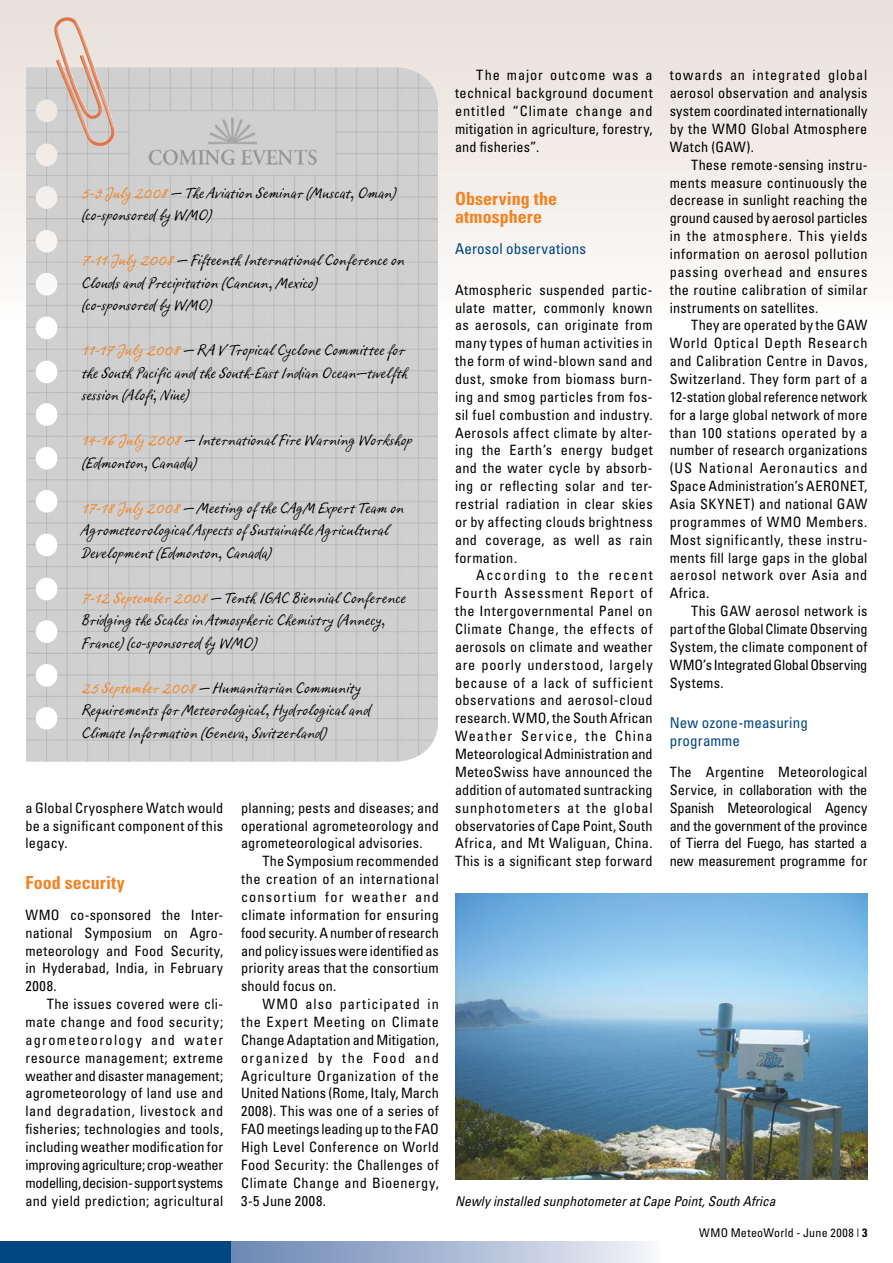
<style>
.page{position:relative;width:893px;height:1263px;background:#fff}
.page>*{position:absolute;margin:0;border:0;box-sizing:border-box;transform-origin:0 0}
.t1{font:700 condensed 18px/18px "Univers";letter-spacing:.005em;color:#f5821f}
.t2{font:16.5px/22.5px "Ropsen Script";letter-spacing:.01em;color:#000}
.t3{font:condensed 15px/17.9px "Univers";letter-spacing:.005em;color:#00467f}
.t4{font:condensed 14.25px/17.9px "Univers";letter-spacing:.015em;color:#000;text-align:justify}
.t5{font:italic condensed 13.5px "Univers";letter-spacing:.01em;color:#000}
.t6{font:condensed 12px "Univers";letter-spacing:.02em;color:#000}
.s1{color:#f5821f}
</style>
<div class="page">
<div style="left:0;top:1242px;width:232px;height:21px;background:#00467f"></div>
<div style="left:232px;top:1242px;width:429px;height:21px;background:linear-gradient(to right,#6784b2,#f2f2f9)"></div>
<div style="left:0;top:0;width:893px;height:324px;background:linear-gradient(to bottom,#e7dfd9,#fcfcfb)"></div>
<img style="left:456px;top:894px;width:411px;height:285px">
<img style="left:26px;top:67px;width:412px;height:695px">
<img style="left:54px;top:16px;width:61px;height:132px">
<p class="t2" style="left:82px;top:183px;width:316px"><span class="s1">5-9 July 2008</span> — The Aviation Seminar (Muscat, Oman) (co-sponsored by WMO)</p>
<p class="t2" style="left:82px;top:250px;width:325px"><span class="s1">7-11 July 2008</span> — Fifteenth International Conference on<br>Clouds and Precipitation (Cancun, Mexico)<br>(co-sponsored by WMO)</p>
<p class="t2" style="left:82px;top:340px;width:328px"><span class="s1">11-17 July 2008</span> — RA V Tropical Cyclone Committee for the South Pacific and the South-East Indian Ocean—twelfth session (Alofi, Niue)</p>
<p class="t2" style="left:82px;top:430px;width:332px"><span class="s1">14-16 July 2008</span> — International Fire Warning Workshop (Edmonton, Canada)</p>
<p class="t2" style="left:82px;top:498px;width:324px"><span class="s1">17-18 July 2008</span> — Meeting of the CAgM Expert Team on<br>Agrometeorological Aspects of Sustainable Agricultural<br>Development (Edmonton, Canada)</p>
<p class="t2" style="left:82px;top:588px;width:325px"><span class="s1">7-12 September 2008</span> — Tenth IGAC Biennial Conference<br>Bridging the Scales in Atmospheric Chemistry (Annecy,<br>France) (co-sponsored by WMO)</p>
<p class="t2" style="left:82px;top:678px;width:290px"><span class="s1">25 September 2008</span> — Humanitarian Community<br>Requirements for Meteorological, Hydrological and<br>Climate Information (Geneva, Switzerland)</p>
<p class="t4" style="left:26px;top:798px;width:199px">a Global Cryosphere Watch would be a significant component of this legacy.</p>
<p class="t1" style="left:26px;top:873px;width:101px">Food security</p>
<p class="t4" style="left:25px;top:905px;width:199px">WMO co-sponsored the I nter&shy;national Symposium on Agro&shy;meteo-rology and Food Security, in Hyderabad, India, in February 2008.</p>
<p class="t4" style="left:26px;top:995px;width:199px;text-indent:21px">The issues covered were cli&shy;mate change and food security; agro-meteorology and water resource management; extreme weather and disaster management; agrometeorology of land use and land degradation, livestock and fisheries; technologies and tools, including weather modification for improving agriculture; crop-weather modelling, decision- support systems and yield prediction; agricultural</p>
<p class="t4" style="left:241px;top:798px;width:199px">planning; pests and diseases; and operational agrometeorology and agrometeorological advisories.</p>
<p class="t4" style="left:241px;top:852px;width:199px;text-indent:21px">The Symposium recommended the creation of an international consortium for weather and climate information for ensuring food security. A number of research and policy issues were identified as priority areas that the consortium should focus on.</p>
<p class="t4" style="left:241px;top:995px;width:199px;text-indent:21px">WMO also participated in the Expert Meeting on Climate Change Adaptation and Mitigation, organized by the Food and Agriculture Organization of the United Nations (Rome, Italy, March 2008). This was one of a series of FAO meetings leading up to the FAO High Level Conference on World Food Security: the Challenges of Climate Change and Bioenergy, 3-5 June 2008.</p>
<p class="t4" style="left:455px;top:66px;width:199px;text-indent:21px">The major outcome was a technical background document entitled “Climate change and mitigation in agriculture, forestry, and fisheries”.</p>
<p class="t1" style="left:455px;top:189px;width:104px">Observing the atmosphere</p>
<p class="t3" style="left:455px;top:239px;width:133px">Aerosol observations</p>
<p class="t4" style="left:455px;top:280px;width:199px">Atmospheric suspended partic&shy;ulate matter, commonly known as aerosols, can originate from many types of human activities in the form of wind-blown sand and dust, smoke from biomass burn&shy;ing and smog particles from fos&shy;sil fuel combustion and industry.<br>Aerosols affect climate by alter&shy;ing the Earth’s energy budget and the water cycle by absorb&shy;ing or reflecting solar and ter&shy;restrial radiation in clear skies or by affecting clouds brightness and coverage, as well as rain formation.</p>
<p class="t4" style="left:455px;top:566px;width:199px;text-indent:21px">According to the recent Fourth Assessment Report of the Intergovernmental Panel on Climate Change, the effects of aerosols on climate and weather are poorly understood, largely because of a lack of sufficient observations and aerosol-cloud research. WMO, the South African Weather Service, the China Meteorological Administration and MeteoSwiss have announced the addition of automated suntracking sunphotometers at the global observatories of Cape Point, South Africa, and Mt Waliguan, China.<br>This is a significant step forward</p>
<p class="t4" style="left:670px;top:66px;width:199px">towards an integrated global aerosol observation and analysis system coordinated internationally by the WMO Global Atmosphere Watch (GAW).</p>
<p class="t4" style="left:670px;top:155px;width:199px;text-indent:21px">These remote-sensing instru&shy;ments measure continuously the decrease in sunlight reaching the ground caused by aerosol particles in the atmosphere. This yields information on aerosol pollution passing overhead and ensures the routine calibration of similar instruments on satellites.</p>
<p class="t4" style="left:670px;top:316px;width:199px;text-indent:21px">They are operated by the GAW World Optical Depth Research and Calibration Centre in Davos, Switzerland. They form part of a 12-station global reference net-work for a large global network of more than 100 stations operated by a number of research organizations (US National Aeronautics and Space Administration’s AERONET, Asia SKYNET) and national GAW programmes of WMO Members.<br>Most significantly, these instru&shy;ments fill large gaps in the global aerosol network over Asia and Africa.</p>
<p class="t4" style="left:670px;top:602px;width:199px;text-indent:21px">This GAW aerosol network is part of the Global Climate Observing System, the climate component of WMO’s I ntegrated Global Observing Systems.</p>
<p class="t3" style="left:670px;top:713px;width:140px">New ozone-measuring programme</p>
<p class="t4" style="left:670px;top:762px;width:199px">The Argentine Meteorological Service, in collaboration with the Spanish Meteorological Agency and the government of the province of Tierra del Fuego, has started a new measurement programme for</p>
<p class="t5" style="left:455px;top:1192px;width:322px">Newly installed sunphotometer at Cape Point, South Africa</p>
<p class="t6" style="left:699px;top:1225px;width:162px">WMO MeteoWorld - June 2008 |</p>
</div>
